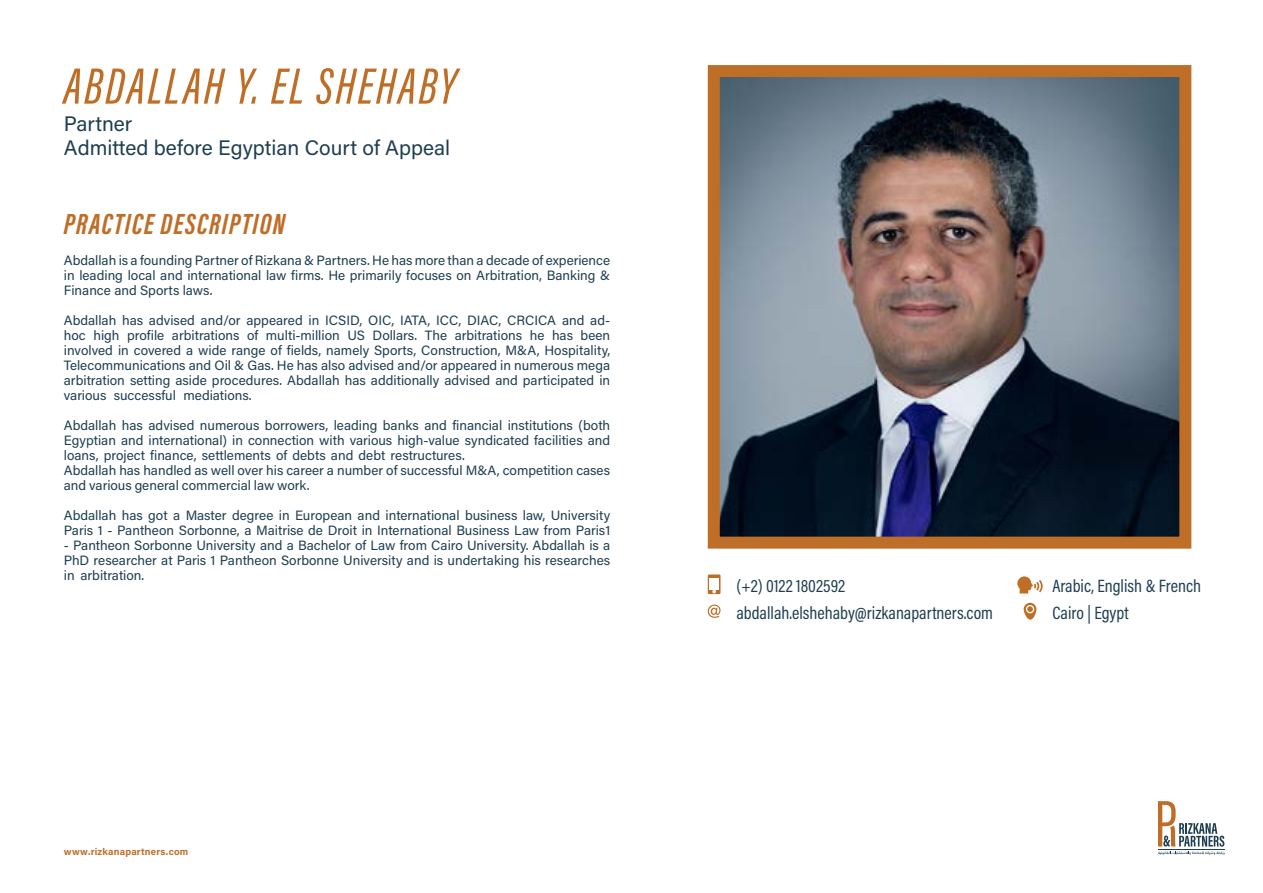
<style>
.page{position:relative;width:1263px;height:893px;background:#fff}
.page>*{position:absolute;margin:0;border:0;box-sizing:border-box;transform-origin:0 0}
.t1{font:italic 500 52.5px "Acumin Pro Extra Cond";letter-spacing:.05em;color:#bf6e28}
.t2{font:italic 700 30px "Acumin Pro Extra Cond";letter-spacing:.05em;color:#bf6e28}
.t3{font:21px/24px "Acumin Pro";color:#1e3e50}
.t4{font:18px/26.8px "Acumin Pro Cond";color:#1e3e50}
.t5{font:13.5px/15px "Acumin Pro";color:#1e3e50;text-align:justify}
.t6{font:700 9.75px "Acumin Pro";letter-spacing:.02em;color:#bf6e28}
</style>
<div class="page">
<svg style="left:708px;top:574px;width:12px;height:20px"></svg>
<div style="left:709px;top:578px;width:10px;height:11px;background:#fff"></div>
<svg style="left:708px;top:604px;width:12px;height:14px"></svg>
<svg style="left:1024px;top:603px;width:12px;height:17px"></svg>
<svg style="left:1017px;top:576px;width:26px;height:17px"></svg>
<img style="left:721px;top:78px;width:457px;height:458px">
<div style="left:708px;top:65px;width:483px;height:484px;border:12px solid #bf6e28"></div>
<hr style="left:1158px;top:849px;width:67px;height:1px;background:#1e3e50">
<svg style="left:1158px;top:801px;width:66px;height:54px"></svg>
<h1 class="t1" style="left:64px;top:54px;width:394px">ABDALLAH Y. EL SHEHABY</h1>
<h3 class="t3" style="left:64px;top:110px;width:388px">Partner<br>Admitted before Egyptian Court of Appeal</h3>
<h2 class="t2" style="left:64px;top:205px;width:223px">PRACTICE DESCRIPTION</h2>
<p class="t5" style="left:64px;top:253px;width:548px">Abdallah is a founding Partner of Rizkana &amp; Partners. He has more than a decade of experience in leading local and international law firms. He primarily focuses on Arbitration, Banking &amp; Finance and Sports laws.</p>
<p class="t5" style="left:64px;top:313px;width:548px">Abdallah has advised and/or appeared in ICSID, OIC, IATA, ICC, DIAC, CRCICA and ad&shy;hoc high profile arbitrations of multi-million US Dollars. The arbitrations he has been involved in covered a wide range of fields, namely Sports, Construction, M&amp;A, Hospitality, Telecommunications and Oil &amp; Gas. He has also advised and/or appeared in numerous mega arbitration setting aside procedures. Abdallah has additionally advised and participated in various successful mediations.</p>
<p class="t5" style="left:64px;top:418px;width:548px;text-align:left">Abdallah has advised numerous borrowers, leading banks and financial institutions (both Egyptian and international) in connection with various high-value syndicated facilities and loans, project finance, settlements of debts and debt restructures.<br>Abdallah has handled as well over his career a number of successful M&amp;A, competition cases and various general commercial law work.</p>
<p class="t5" style="left:64px;top:508px;width:548px">Abdallah has got a Master degree in European and international business law, University<br>Paris 1 - Pantheon Sorbonne, a Maitrise de Droit in International Business Law from Paris1</p>
<p class="t5" style="left:64px;top:538px;width:548px">- Pantheon Sorbonne University and a Bachelor of Law from Cairo University. Abdallah is a PhD researcher at Paris 1 Pantheon Sorbonne University and is undertaking his researches in arbitration.</p>
<p class="t6" style="left:64px;top:844px;width:126px">www.rizkanapartners.com</p>
<h3 class="t4" style="left:736px;top:572px;width:258px">(+2) 0122 1802592 abdallah.elshehaby@rizkanapartners.com</h3>
<h3 class="t4" style="left:1052px;top:572px;width:150px">Arabic, English &amp; French</h3>
<h3 class="t4" style="left:1052px;top:599px;width:78px">Cairo | Egypt</h3>
</div>
